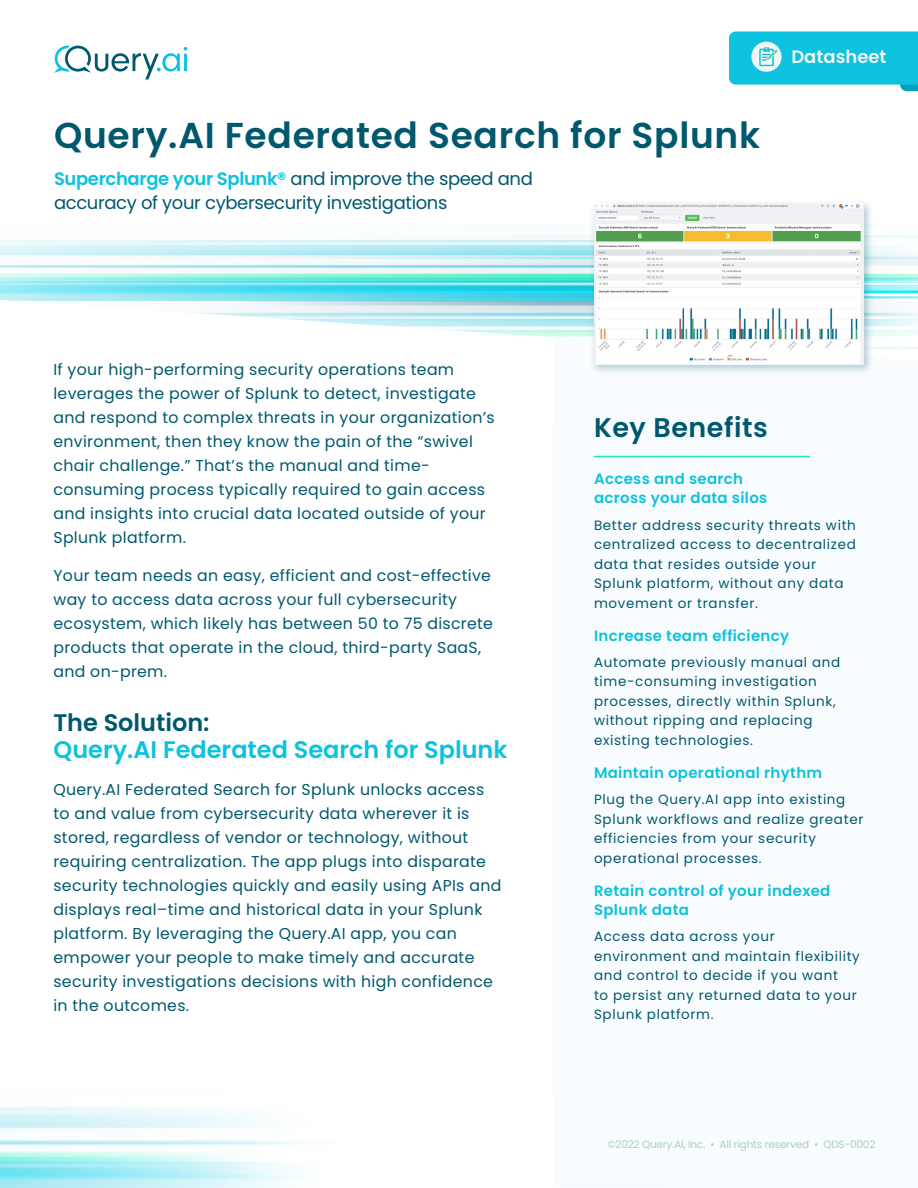
<style>
.page{position:relative;width:918px;height:1188px;background:#fff}
.page>*{position:absolute;margin:0;border:0;box-sizing:border-box;transform-origin:0 0}
.t1{font:600 36px "Poppins";letter-spacing:.02em;color:#00586d}
.sidebar_-_h1{font:600 27px "Poppins";letter-spacing:.02em;color:#00586d}
.t2{font:600 24px/27px "Poppins";color:#0dc2de}
.t3{font:18px/24px "Poppins";letter-spacing:-.02em;color:#00586d}
.t4{font:600 18px "Poppins";color:#f0f6f7}
.body{font:15.75px/24px "Poppins";letter-spacing:.02em;color:#00586d}
.body-2{font:15.75px/24px "Poppins";letter-spacing:.02em;color:#00596e}
.sidebar_-_h2{font:600 15px/19.5px "Poppins";letter-spacing:.02em;color:#0dc2de}
.sidebar_-_body{font:13.5px/19.5px "Poppins";letter-spacing:.05em;color:#00586d}
.t5{font:10.5px "Poppins";letter-spacing:-.02em;color:#a9cbd2}
.s1{font-weight:600;color:#0dc2de}
.s2{color:#00586d}
</style>
<div class="page">
<img style="left:0;top:235px;width:918px;height:65px">
<svg style="left:4px;top:300px;width:914px;height:37px"></svg>
<img style="left:0;top:1107px;width:310px;height:81px">
<svg style="left:54px;top:46px;width:133px;height:34px"></svg>
<svg style="left:729px;top:32px;width:189px;height:59px;background:#30cae2"></svg>
<div style="left:554px;top:419px;width:364px;height:678px;background:#f9fcfe"></div>
<hr style="left:594px;top:456px;width:216px;height:1px;background:#1ce8ad">
<div style="left:590px;top:199px;width:284px;height:176px;background:#00596e;opacity:.3"></div>
<img style="left:594px;top:203px;width:270px;height:161px">
<h1 class="t1" style="left:54px;top:114px;width:708px">Query.AI Federated Search for Splunk</h1>
<p class="t3" style="left:54px;top:167px;width:480px"><span class="s1">Supercharge your Splunk®</span> and improve the speed and accuracy of your cybersecurity investigations</p>
<p class="t4" style="left:791px;top:46px;width:97px">Datasheet</p>
<p class="body" style="left:53px;top:358px;width:443px">If your high-performing security operations team leverages the power of Splunk to detect, investigate and respond to complex threats in your organization’s environment, then they know the pain of the “swivel chair challenge.” That’s the manual and time&shy;consuming process typically required to gain access and insights into crucial data located outside of your Splunk platform.</p>
<p class="body-2" style="left:53px;top:564px;width:441px">Your team needs an easy, efficient and cost-effective way to access data across your full cybersecurity ecosystem, which likely has between 50 to 75 discrete products that operate in the cloud, third-party SaaS, and on-prem.</p>
<p class="t2" style="left:53px;top:709px;width:455px"><span class="s2">The Solution:<br></span>Query.AI Federated Search for Splunk</p>
<p class="body" style="left:53px;top:778px;width:449px">Query.AI Federated Search for Splunk unlocks access to and value from cybersecurity data wherever it is stored, regardless of vendor or technology, without requiring centralization. The app plugs into disparate security technologies quickly and easily using APIs and displays real–time and historical data in your Splunk platform. By leveraging the Query.AI app, you can empower your people to make timely and accurate security investigations decisions with high confidence in the outcomes.</p>
<p class="sidebar_-_h1" style="left:594px;top:412px;width:175px">Key Benefits</p>
<p class="sidebar_-_h2" style="left:594px;top:469px;width:175px">Access and search across your data silos</p>
<p class="sidebar_-_body" style="left:594px;top:515px;width:263px">Better address security threats with centralized access to decentralized data that resides outside your<br>Splunk platform, without any data movement or transfer.</p>
<p class="sidebar_-_h2" style="left:594px;top:626px;width:197px">Increase team efficiency</p>
<p class="sidebar_-_body" style="left:594px;top:653px;width:248px">Automate previously manual and time-consuming investigation processes, directly within Splunk, without ripping and replacing existing technologies.</p>
<p class="sidebar_-_h2" style="left:594px;top:763px;width:230px">Maintain operational rhythm</p>
<p class="sidebar_-_body" style="left:594px;top:790px;width:271px">Plug the Query.AI app into existing<br>Splunk workflows and realize greater efficiencies from your security operational processes.</p>
<p class="sidebar_-_h2" style="left:594px;top:881px;width:238px">Retain control of your indexed<br>Splunk data</p>
<p class="sidebar_-_body" style="left:594px;top:927px;width:267px">Access data across your environment and maintain flexibility and control to decide if you want<br>to persist any returned data to your<br>Splunk platform.</p>
<p class="t5" style="left:608px;top:1138px;width:269px">©2022 Query.AI, Inc. • All rights reserved • QDS-0002</p>
</div>
